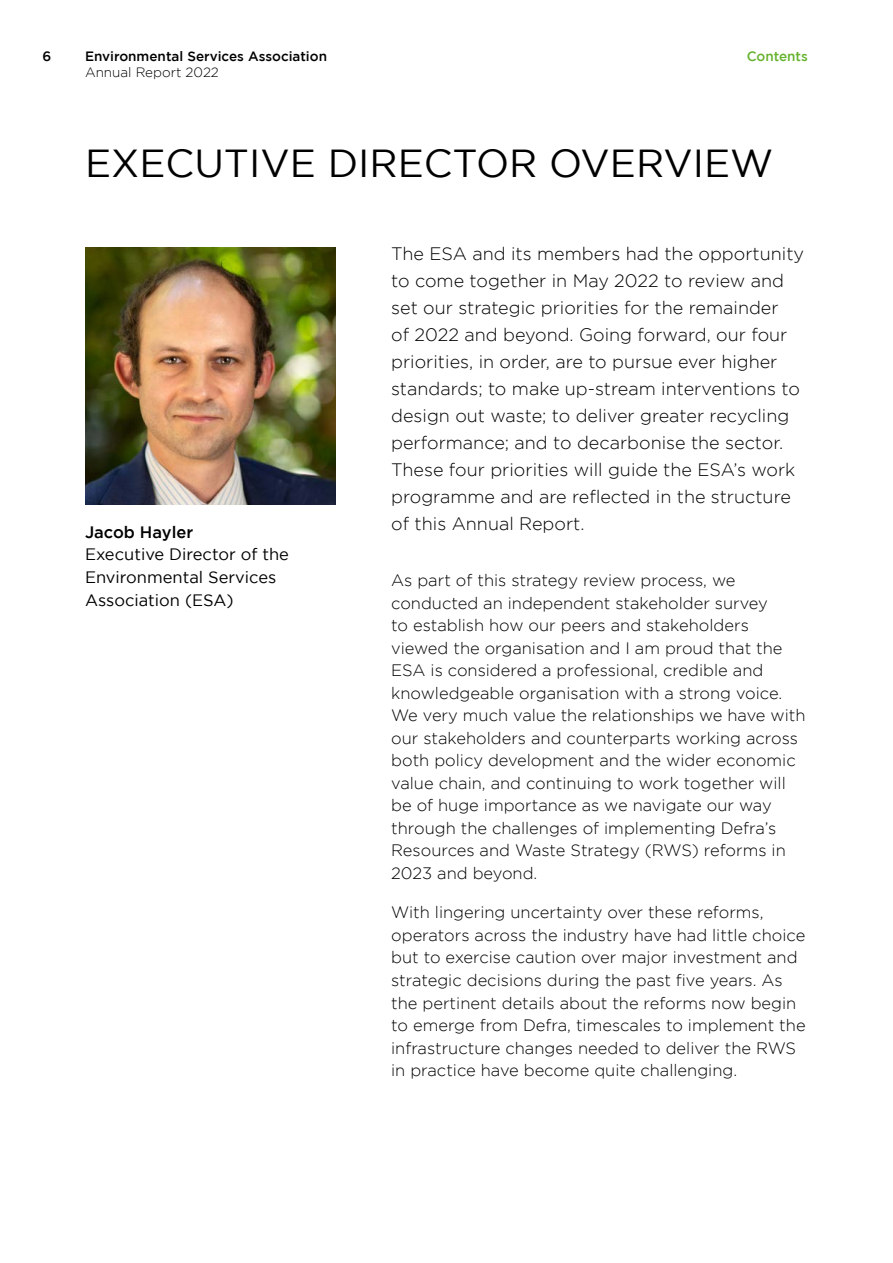
<style>
.page{position:relative;width:893px;height:1263px;background:#fff}
.page>*{position:absolute;margin:0;border:0;box-sizing:border-box;transform-origin:0 0}
.t1{font:39px "Gotham";color:#000}
.t2{font:300 18px/27px "Gotham";color:#000}
.t3{font:300 16.5px/22.5px "Gotham";color:#000}
.t4{font:16.5px/22.5px "Gotham";color:#000}
.t5{font:500 16.5px "Gotham";color:#000}
.t6{font:500 13.5px "Gotham";color:#000}
.t7{font:300 13.5px "Gotham";color:#000}
.t8{font:500 13.5px "Gotham";color:#65b32e}
</style>
<div class="page">
<img style="left:85px;top:247px;width:251px;height:258px">
<p class="t6" style="left:43px;top:48px;width:10px">6</p>
<p class="t6" style="left:85px;top:48px;width:244px">Environmental Services Association</p>
<p class="t7" style="left:85px;top:65px;width:135px">Annual Report 2022</p>
<p class="t8" style="left:747px;top:48px;width:63px">Contents</p>
<h1 class="t1" style="left:85px;top:142px;width:690px">EXECUTIVE DIRECTOR OVERVIEW</h1>
<p class="t5" style="left:85px;top:523px;width:110px">Jacob Hayler</p>
<p class="t4" style="left:85px;top:543px;width:205px">Executive Director of the<br>Environmental Services<br>Association (ESA)</p>
<p class="t2" style="left:391px;top:240px;width:414px">The ESA and its members had the opportunity to come together in May 2022 to review and set our strategic priorities for the remainder<br>of 2022 and beyond. Going forward, our four priorities, in order, are to pursue ever higher standards; to make up-stream interventions to design out waste; to deliver greater recycling performance; and to decarbonise the sector.<br>These four priorities will guide the ESA’s work programme and are reflected in the structure of this Annual Report.</p>
<p class="t3" style="left:391px;top:569px;width:416px">As part of this strategy review process, we conducted an independent stakeholder survey<br>to establish how our peers and stakeholders viewed the organisation and I am proud that the ESA is considered a professional, credible and knowledgeable organisation with a strong voice.<br>We very much value the relationships we have with our stakeholders and counterparts working across both policy development and the wider economic value chain, and continuing to work together will be of huge importance as we navigate our way through the challenges of implementing Defra’s Resources and Waste Strategy (RWS) reforms in 2023 and beyond.</p>
<p class="t3" style="left:391px;top:901px;width:416px">With lingering uncertainty over these reforms, operators across the industry have had little choice but to exercise caution over major investment and strategic decisions during the past five years. As the pertinent details about the reforms now begin to emerge from Defra, timescales to implement the infrastructure changes needed to deliver the RWS in practice have become quite challenging.</p>
</div>
